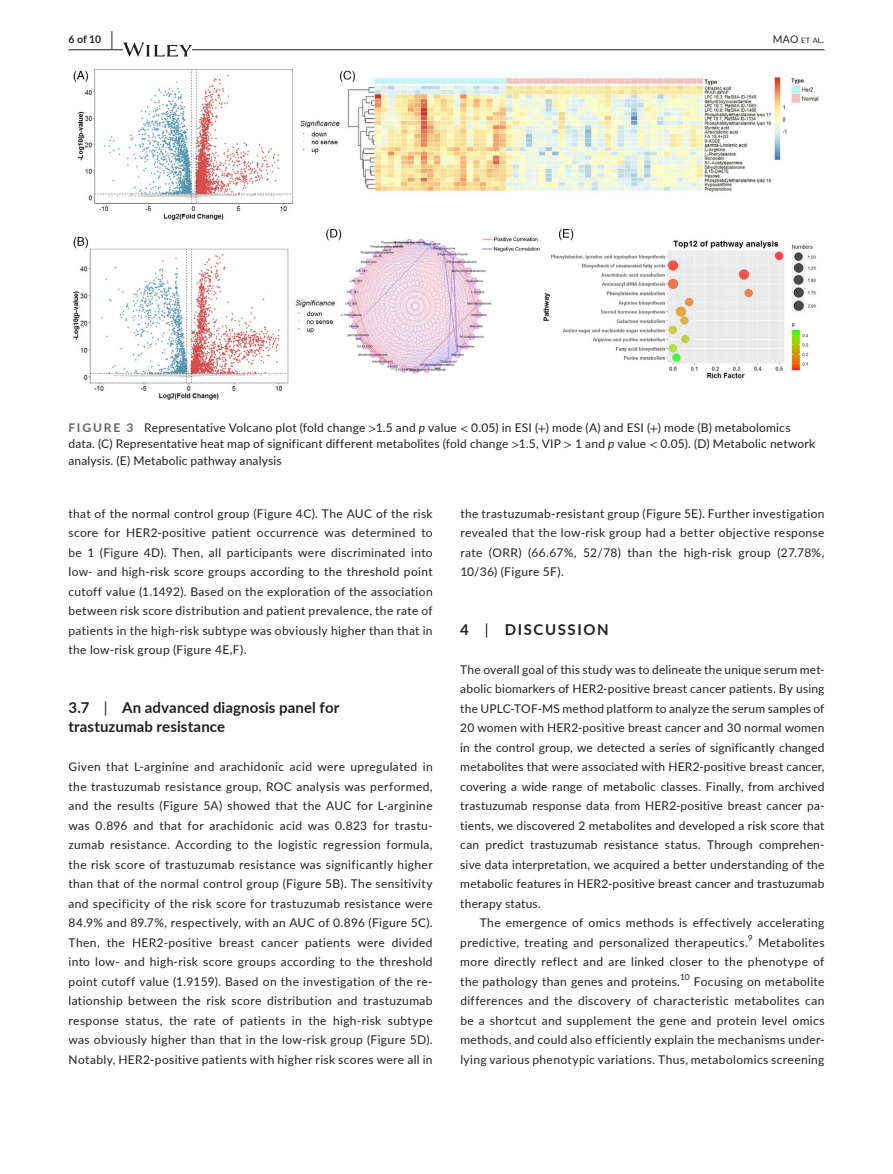
<style>
.page{position:relative;width:893px;height:1174px;background:#fff}
.page>*{position:absolute;margin:0;border:0;box-sizing:border-box;transform-origin:0 0}
.t1{font:700 15px/19.5px "Lato";letter-spacing:.01em;color:#231f20}
.t2{font:700 15px "Lato";letter-spacing:.11em;color:#231f20}
.t3{font:12px/19.5px "Lato";letter-spacing:.025em;color:#231f20;text-align:justify}
.t4{font:10.5px "Lato";color:#231f20}
.t5{font:700 10.5px "Lato";color:#231f20}
.s1{font-size:19.5px}
.s2{font-size:7.35px}
.s3{font-weight:700;color:#636366}
.s4{font-family:"STIX"}
.s5{font-style:italic}
.s6{font-weight:400}
</style>
<div class="page">
<hr style="left:68px;top:49px;width:756px;height:1px;background:#231f20">
<svg style="left:123px;top:42px;width:69px;height:15px"></svg>
<img style="left:72px;top:69px;width:747px;height:330px">
<p class="t5" style="left:68px;top:31px;width:46px">6 of 10 <span class="s1">|</span></p>
<p class="t4" style="left:773px;top:31px;width:53px">MAO <span class="s2">et al</span>.</p>
<p class="t3" style="left:68px;top:418px;width:748px;line-height:16.5px;text-align:left"><span class="s3">FIGURE 3</span> Representative Volcano plot (fold change <span class="s4">&gt;</span>1.5 and <span class="s5">p</span> value <span class="s4">&lt;</span> 0.05) in ESI (<span class="s4">+</span>) mode (A) and ESI (<span class="s4">+</span>) mode (B) metabolomics data. (C) Representative heat map of significant different metabolites (fold change <span class="s4">&gt;</span>1.5, VIP <span class="s4">&gt;</span> 1 and <span class="s5">p</span> value <span class="s4">&lt;</span> 0.05). (D) Metabolic network analysis. (E) Metabolic pathway analysis</p>
<p class="t3" style="left:68px;top:503px;width:366px">that of the normal control group (Figure 4C). The AUC of the risk score for HER2-positive patient occurrence was determined to be 1 (Figure 4D). Then, all participants were discriminated into low- and high-risk score groups according to the threshold point cutoff value (1.1492). Based on the exploration of the association between risk score distribution and patient prevalence, the rate of patients in the high-risk subtype was obviously higher than that in the low-risk group (Figure 4E,F).</p>
<p class="t1" style="left:68px;top:697px;width:272px">3.7 <span class="s6">|</span> An advanced diagnosis panel for trastuzumab resistance</p>
<p class="t3" style="left:68px;top:756px;width:366px">Given that L-arginine and arachidonic acid were upregulated in the trastuzumab resistance group, ROC analysis was performed, and the results (Figure 5A) showed that the AUC for L-arginine was 0.896 and that for arachidonic acid was 0.823 for trastu&shy;zumab resistance. According to the logistic regression formula, the risk score of trastuzumab resistance was significantly higher than that of the normal control group (Figure 5B). The sensitivity and specificity of the risk score for trastuzumab resistance were 84.9% and 89.7%, respectively, with an AUC of 0.896 (Figure 5C).<br>Then, the HER2-positive breast cancer patients were divided into low- and high-risk score groups according to the threshold point cutoff value (1.9159). Based on the investigation of the re&shy;lationship between the risk score distribution and trastuzumab response status, the rate of patients in the high-risk subtype was obviously higher than that in the low-risk group (Figure 5D).<br>Notably, HER2-positive patients with higher risk scores were all in</p>
<p class="t3" style="left:460px;top:503px;width:366px">the trastuzumab-resistant group (Figure 5E). Further investigation revealed that the low-risk group had a better objective response rate (ORR) (66.67%, 52/78) than the high-risk group (27.78%, 10/36) (Figure 5F).</p>
<p class="t2" style="left:460px;top:618px;width:150px">4 <span class="s6">|</span> DISCUSSION</p>
<p class="t3" style="left:460px;top:659px;width:366px">The overall goal of this study was to delineate the unique serum met&shy;abolic biomarkers of HER2-positive breast cancer patients. By using the UPLC-TOF-MS method platform to analyze the serum samples of 20 women with HER2-positive breast cancer and 30 normal women in the control group, we detected a series of significantly changed metabolites that were associated with HER2-positive breast cancer, covering a wide range of metabolic classes. Finally, from archived trastuzumab response data from HER2-positive breast cancer pa&shy;tients, we discovered 2 metabolites and developed a risk score that can predict trastuzumab resistance status. Through comprehen&shy;sive data interpretation, we acquired a better understanding of the metabolic features in HER2-positive breast cancer and trastuzumab therapy status.</p>
<p class="t3" style="left:460px;top:912px;width:366px;text-indent:20px">The emergence of omics methods is effectively accelerating predictive, treating and personalized therapeutics.<sup>9</sup></p>
<p class="t3" style="left:460px;top:932px;width:366px;text-indent:298px">Metabolites more directly reflect and are linked closer to the phenotype of the pathology than genes and proteins.<sup>10</sup> Focusing on metabolite differences and the discovery of characteristic metabolites can be a shortcut and supplement the gene and protein level omics methods, and could also efficiently explain the mechanisms under&shy;lying various phenotypic variations. Thus, metabolomics screening</p>
</div>
